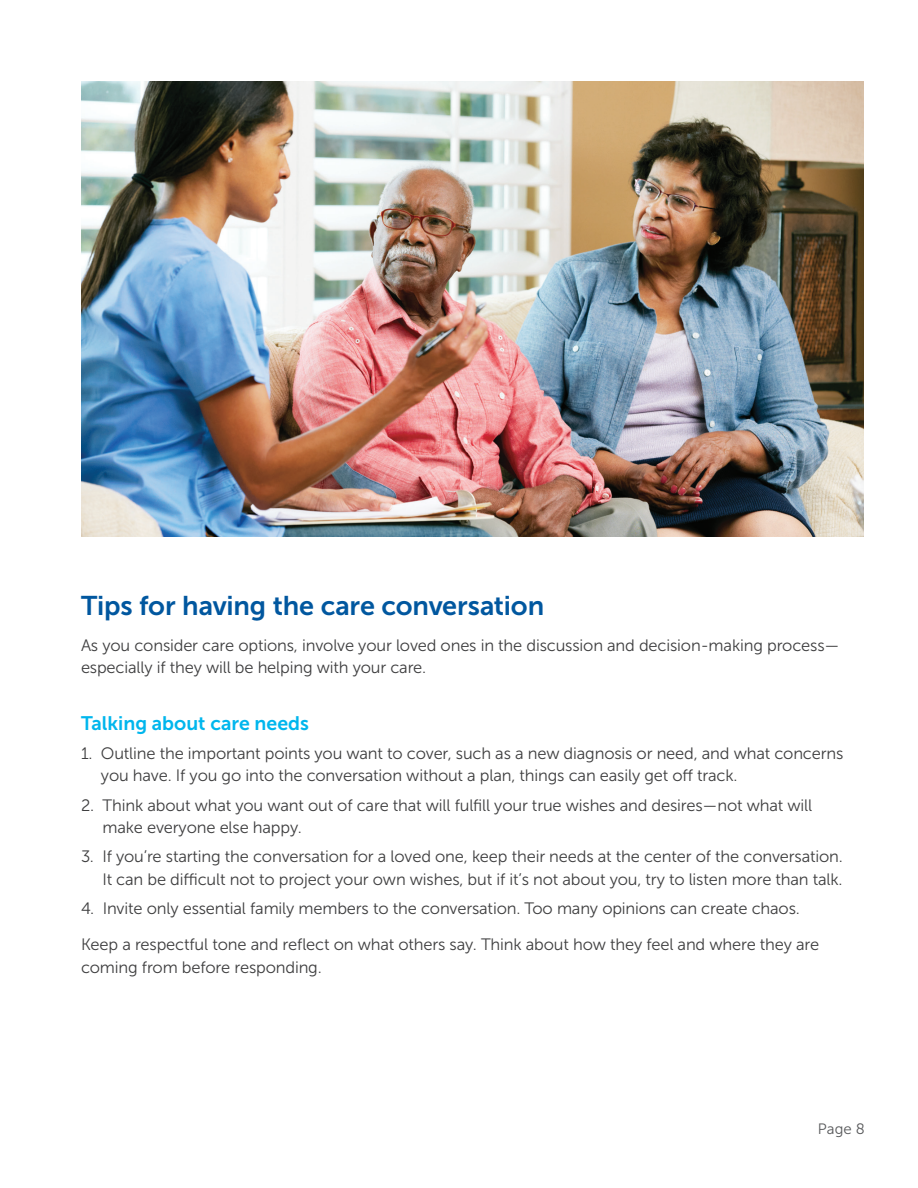
<style>
.page{position:relative;width:918px;height:1188px;background:#fff}
.page>*{position:absolute;margin:0;border:0;box-sizing:border-box;transform-origin:0 0}
.t1{font:27px "Museo Sans 700";letter-spacing:-.005em;color:#01579f}
.t2{font:19.5px "Museo Sans 700";color:#00b6ed}
.t3{font:16.5px/22.5px "Museo Sans 300";letter-spacing:-.01em;color:#3e3e3f}
.t4{font:15px "Museo Sans 300";color:#57585a}
</style>
<div class="page">
<img style="left:81px;top:81px;width:783px;height:455px">
<p class="t1" style="left:81px;top:591px;width:465px">Tips for having the care conversation</p>
<p class="t3" style="left:81px;top:634px;width:760px">As you consider care options, involve your loved ones in the discussion and decision-making process— especially if they will be helping with your care.</p>
<p class="t2" style="left:81px;top:712px;width:229px">Talking about care needs</p>
<p class="t3" style="left:101px;top:742px;width:744px;text-indent:-20px">1. Outline the important points you want to cover, such as a new diagnosis or need, and what concerns you have. If you go into the conversation without a plan, things can easily get off track.</p>
<p class="t3" style="left:103px;top:794px;width:711px;text-indent:-22px">2. Think about what you want out of care that will fulfill your true wishes and desires—not what will make everyone else happy.</p>
<p class="t3" style="left:81px;top:846px;width:763px;text-align:right">3. If you’re starting the conversation for a loved one, keep their needs at the center of the conversation.<br>It can be difficult not to project your own wishes, but if it’s not about you, try to listen more than talk.</p>
<p class="t3" style="left:81px;top:897px;width:720px">4. Invite only essential family members to the conversation. Too many opinions can create chaos.</p>
<p class="t3" style="left:81px;top:933px;width:740px">Keep a respectful tone and reflect on what others say. Think about how they feel and where they are coming from before responding.</p>
<p class="t4" style="left:818px;top:1121px;width:49px">Page 8</p>
</div>
